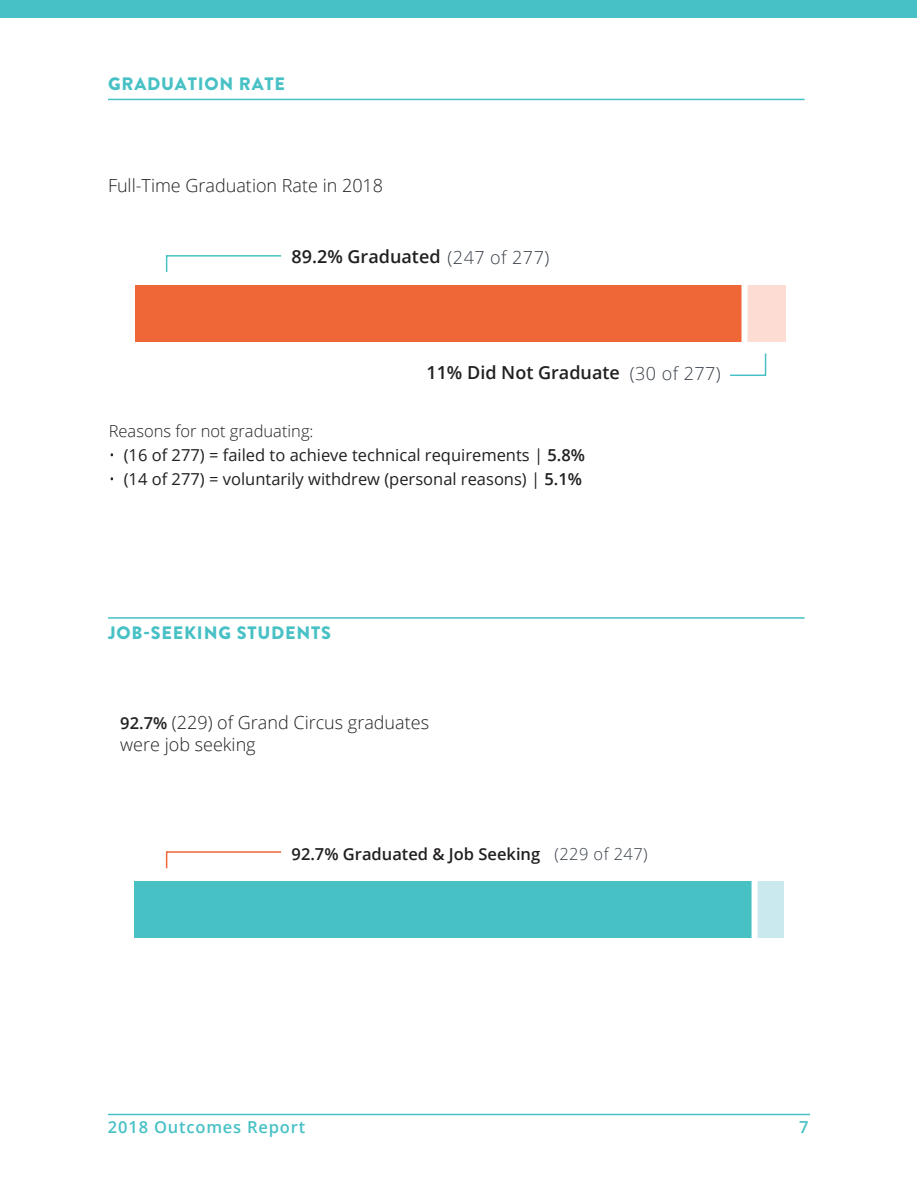
<style>
.page{position:relative;width:918px;height:1188px;background:#fff}
.page>*{position:absolute;margin:0;border:0;box-sizing:border-box;transform-origin:0 0}
.t1{font:300 18px/21.6px "Open Sans";color:#221f1f}
.t2{font:600 18px "Open Sans";color:#221f1f}
.t3{font:900 18px "Brandon Grotesque";letter-spacing:.045em;color:#47c1c5}
.t4{font:16.5px "Open Sans";color:#221f1f}
.t5{font:600 16.5px "Open Sans";color:#221f1f}
.t6{font:300 16.5px "Open Sans";color:#221f1f}
.t7{font:600 16.5px "Open Sans";letter-spacing:.05em;color:#47c1c5}
.s1{font-weight:300;color:#373f48}
.s2{font-weight:600}
.s3{font-weight:600;font-size:16.5px}
</style>
<div class="page">
<div style="left:1px;top:0;width:916px;height:17px;background:#47c1c5"></div>
<hr style="left:108px;top:1114px;width:702px;height:1px;background:#47c1c5">
<hr style="left:108px;top:99px;width:697px;height:1px;background:#47c1c5">
<div style="left:177px;top:285px;width:608px;height:57px;background:#fcdcd3"></div>
<div style="left:135px;top:285px;width:608px;height:57px;background:#f06737"></div>
<svg style="left:165px;top:255px;width:117px;height:18px"></svg>
<svg style="left:730px;top:353px;width:37px;height:23px"></svg>
<hr style="left:108px;top:617px;width:697px;height:2px;background:#47c1c5">
<div style="left:134px;top:881px;width:650px;height:57px;background:#c9e9ef"></div>
<div style="left:135px;top:881px;width:621px;height:57px;background:#48c1c5"></div>
<svg style="left:165px;top:851px;width:117px;height:18px"></svg>
<div style="left:742px;top:268px;width:6px;height:86px;background:#fff"></div>
<div style="left:752px;top:858px;width:6px;height:85px;background:#fff"></div>
<p class="t3" style="left:108px;top:77px;width:178px">GRADUATION RATE</p>
<p class="t1" style="left:108px;top:176px;width:277px">Full-Time Graduation Rate in 2018</p>
<p class="t2" style="left:292px;top:250px;width:259px">89.2% Graduated <span class="s1">(247 of 277)</span></p>
<p class="t6" style="left:109px;top:424px;width:206px">Reasons for not graduating:</p>
<p class="t2" style="left:426px;top:365px;width:296px">11% Did Not Graduate <span class="s1">(30 of 277)</span></p>
<p class="t4" style="left:124px;top:449px;width:463px">(16 of 277) = failed to achieve technical requirements | <span class="s2">5.8%</span></p>
<p class="t4" style="left:124px;top:473px;width:460px">(14 of 277) = voluntarily withdrew (personal reasons) | <span class="s2">5.1%</span></p>
<p class="t3" style="left:108px;top:625px;width:225px">JOB-SEEKING STUDENTS</p>
<p class="t1" style="left:120px;top:714px;width:310px"><span class="s3">92.7%</span> (229) of Grand Circus graduates were job seeking</p>
<p class="t5" style="left:292px;top:847px;width:358px">92.7% Graduated &amp; Job Seeking <span class="s1">(229 of 247)</span></p>
<p class="t7" style="left:108px;top:1121px;width:199px">2018 Outcomes Report</p>
<p class="t7" style="left:799px;top:1121px;width:11px">7</p>
</div>
